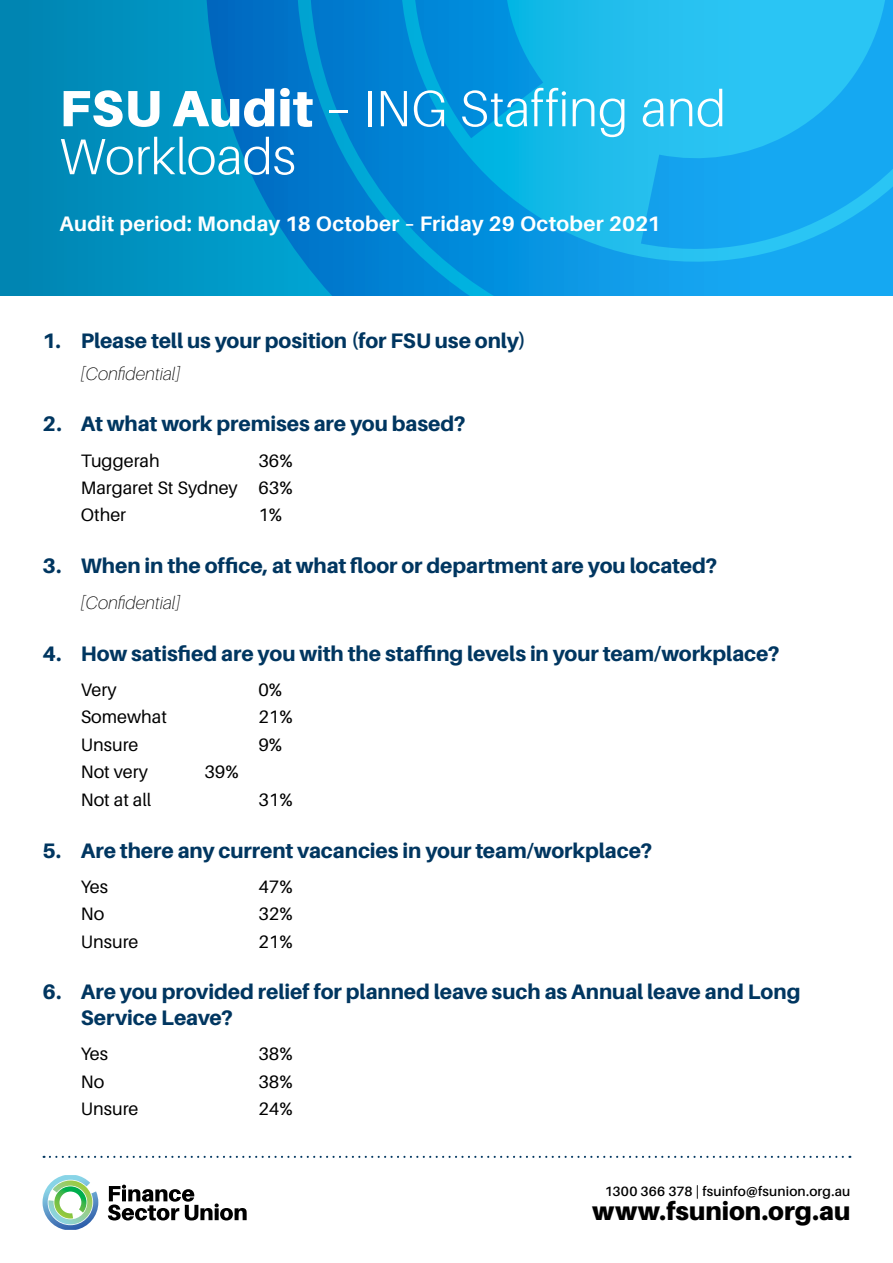
<style>
.page{position:relative;width:893px;height:1263px;background:#fff}
.page>*{position:absolute;margin:0;border:0;box-sizing:border-box;transform-origin:0 0}
.t1{font:300 51px/48px "Aileron";color:#fff}
.t2{font:900 25.5px "Aileron";color:#000}
.t3{font:800 21px/25.5px "Aileron";letter-spacing:-.005em;color:#003660}
.t4{font:700 21px "Aileron";letter-spacing:.015em;color:#fff}
.t5{font:18px/27.5px "Aileron";color:#000;text-align:justify}
.t6{font:italic 100 18px "Aileron";color:#000}
.t7{font:600 13.5px "Aileron";letter-spacing:.01em;color:#000}
.s1{font-weight:900}
</style>
<div class="page">
<div style="left:0;top:0;width:893px;height:296px;background:#008bb9"></div>
<svg style="left:158px;top:0;width:735px;height:296px;background:#0e9fdf"></svg>
<svg style="left:44px;top:1156px;width:806px;height:2px"></svg>
<svg style="left:43px;top:1175px;width:55px;height:55px"></svg>
<svg style="left:108px;top:1185px;width:139px;height:35px"></svg>
<h1 class="t1" style="left:60px;top:85px;width:668px"><span class="s1">FSU Audit</span> – ING Staffing and<br>Workloads</h1>
<p class="t4" style="left:60px;top:211px;width:603px">Audit period: Monday 18 October – Friday 29 October 2021</p>
<p class="t3" style="left:43px;top:328px;width:485px">1. Please tell us your position (for FSU use only)</p>
<p class="t6" style="left:81px;top:363px;width:101px">[Confidential]</p>
<p class="t3" style="left:43px;top:411px;width:425px">2. At what work premises are you based?</p>
<p class="t5" style="left:81px;top:447px;width:81px">Tuggerah</p>
<p class="t5" style="left:81px;top:447px;width:213px;text-indent:178px">36% Margaret St Sydney 63% Other</p>
<p class="t5" style="left:259px;top:501px;width:25px">1%</p>
<p class="t3" style="left:43px;top:553px;width:676px">3. When in the office, at what floor or department are you located?</p>
<p class="t6" style="left:81px;top:593px;width:101px">[Confidential]</p>
<p class="t3" style="left:43px;top:640px;width:739px">4. How satisfied are you with the staffing levels in your team/workplace?</p>
<p class="t5" style="left:81px;top:676px;width:37px">Very</p>
<p class="t5" style="left:259px;top:676px;width:25px">0%</p>
<p class="t5" style="left:81px;top:703px;width:88px">Somewhat</p>
<p class="t5" style="left:259px;top:703px;width:36px">21%</p>
<p class="t5" style="left:81px;top:731px;width:59px">Unsure</p>
<p class="t5" style="left:259px;top:731px;width:25px">9%</p>
<p class="t5" style="left:81px;top:758px;width:69px">Not very</p>
<p class="t5" style="left:205px;top:758px;width:36px">39%</p>
<p class="t5" style="left:81px;top:786px;width:72px">Not at all</p>
<p class="t5" style="left:259px;top:786px;width:36px">31%</p>
<p class="t3" style="left:43px;top:838px;width:611px">5. Are there any current vacancies in your team/workplace?</p>
<p class="t5" style="left:81px;top:873px;width:29px">Yes</p>
<p class="t5" style="left:259px;top:873px;width:36px">47%</p>
<p class="t5" style="left:81px;top:901px;width:25px">No</p>
<p class="t5" style="left:259px;top:901px;width:36px">32%</p>
<p class="t5" style="left:81px;top:928px;width:59px">Unsure</p>
<p class="t5" style="left:259px;top:928px;width:36px">21%</p>
<p class="t3" style="left:81px;top:979px;width:721px;text-indent:-38px">6. Are you provided relief for planned leave such as Annual leave and Long<br>Service Leave?</p>
<p class="t5" style="left:81px;top:1040px;width:29px">Yes</p>
<p class="t5" style="left:259px;top:1040px;width:36px">38%</p>
<p class="t5" style="left:81px;top:1068px;width:25px">No</p>
<p class="t5" style="left:259px;top:1068px;width:36px">38%</p>
<p class="t5" style="left:81px;top:1095px;width:59px">Unsure</p>
<p class="t5" style="left:259px;top:1095px;width:36px">24%</p>
<p class="t7" style="left:605px;top:1184px;width:247px">1300 366 378 | fsuinfo@fsunion.org.au</p>
<p class="t2" style="left:592px;top:1196px;width:260px">www.fsunion.org.au</p>
</div>
